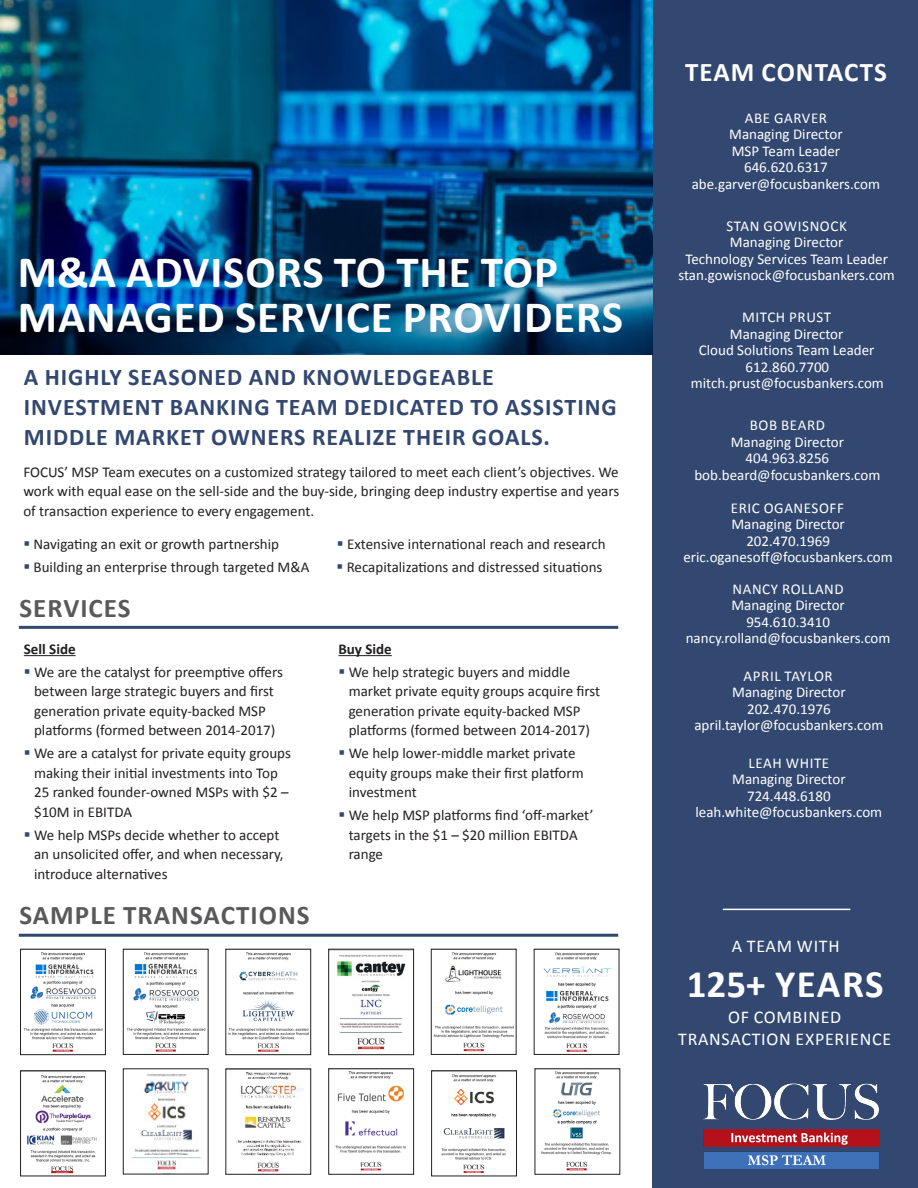
<style>
.page{position:relative;width:918px;height:1188px;background:#fff}
.page>*{position:absolute;margin:0;border:0;box-sizing:border-box;transform-origin:0 0}
.t1{font:700 45px/45px "Calibri";letter-spacing:.02em;color:#fff}
.t2{font:700 39px "Calibri";letter-spacing:.03em;color:#fff}
.t3{font:700 27px "Calibri";letter-spacing:.04em;color:#59595c}
._05_body_text_White{font:700 27px "Calibri";letter-spacing:.035em;color:#fff}
.t4{font:700 24px/30px "Calibri";letter-spacing:.04em;color:#334870}
.t5{font:18px/21.5px "Calibri";letter-spacing:.04em;color:#fff;text-align:center}
.t6{font:15px/19.5px "Calibri";color:#231f20}
._09_Editor_White{font:15px "Calibri";color:#fff}
._09_Editor_White-2{font:15px "Calibri";letter-spacing:.04em;color:#fff}
.t7{font:700 15px "Calibri";color:#231f20}
.s1{color:#334870}
</style>
<div class="page">
<div style="left:652px;top:0;width:266px;height:1188px;background:#334870"></div>
<img style="left:228px;top:952px;width:81px;height:100px">
<div style="left:226px;top:949px;width:85px;height:106px;border:1px solid #231f20"></div>
<img style="left:337px;top:954px;width:69px;height:96px">
<div style="left:329px;top:949px;width:85px;height:106px;border:1px solid #231f20"></div>
<img style="left:126px;top:952px;width:80px;height:100px">
<div style="left:123px;top:949px;width:85px;height:106px;border:1px solid #231f20"></div>
<img style="left:0;top:0;width:652px;height:354px">
<hr style="left:19px;top:626px;width:599px;height:3px;background:#334870">
<hr style="left:24px;top:655px;width:52px;height:1px;background:#231f20">
<hr style="left:19px;top:934px;width:599px;height:3px;background:#334870">
<img style="left:132px;top:1074px;width:70px;height:96px">
<img style="left:27px;top:1075px;width:70px;height:99px">
<div style="left:20px;top:1071px;width:86px;height:105px;border:1px solid #231f20"></div>
<img style="left:433px;top:952px;width:81px;height:100px">
<div style="left:431px;top:949px;width:85px;height:106px;border:1px solid #231f20"></div>
<img style="left:543px;top:952px;width:68px;height:100px">
<div style="left:534px;top:949px;width:85px;height:106px;border:1px solid #231f20"></div>
<img style="left:441px;top:1074px;width:65px;height:99px">
<div style="left:431px;top:1071px;width:86px;height:105px;border:1px solid #231f20"></div>
<img style="left:335px;top:1071px;width:71px;height:100px">
<img style="left:23px;top:952px;width:80px;height:100px">
<div style="left:20px;top:949px;width:86px;height:106px;border:1px solid #231f20"></div>
<img style="left:236px;top:1072px;width:65px;height:100px">
<img style="left:541px;top:1071px;width:71px;height:100px">
<hr style="left:338px;top:655px;width:54px;height:1px;background:#231f20">
<img style="left:703px;top:1083px;width:176px;height:86px">
<hr style="left:723px;top:909px;width:127px;height:1px;background:#fff">
<p class="t1" style="left:18px;top:248px;width:607px">M&amp;A ADVISORS TO THE TOP<br>MANAGED SERVICE PROVIDERS</p>
<p class="t4" style="left:24px;top:362px;width:594px">A HIGHLY SEASONED AND KNOWLEDGEABLE<br>INVESTMENT BANKING TEAM DEDICATED TO ASSISTING<br>MIDDLE MARKET OWNERS REALIZE THEIR GOALS.</p>
<p class="t6" style="left:23px;top:462px;width:597px;text-align:justify">FOCUS’ MSP Team executes on a customized strategy tailored to meet each client’s objectives. We work with equal ease on the sell-side and the buy-side, bringing deep industry expertise and years of transaction experience to every engagement.</p>
<p class="t6" style="left:23px;top:534px;width:257px"><span class="s1">▪</span> Navigating an exit or growth partnership</p>
<p class="t6" style="left:337px;top:534px;width:270px"><span class="s1">▪</span> Extensive international reach and research</p>
<p class="t6" style="left:23px;top:557px;width:288px"><span class="s1">▪</span> Building an enterprise through targeted M&amp;A</p>
<p class="t6" style="left:337px;top:557px;width:267px"><span class="s1">▪</span> Recapitalizations and distressed situations</p>
<p class="t3" style="left:19px;top:589px;width:113px">SERVICES</p>
<p class="t7" style="left:24px;top:638px;width:53px">Sell Side</p>
<p class="t6" style="left:24px;top:662px;width:261px;text-align:center"><span class="s1">▪</span> We are the catalyst for preemptive offers between large strategic buyers and first generation private equity-backed MSP platforms (formed between 2014-2017)</p>
<p class="t6" style="left:34px;top:743px;width:258px;text-indent:-10px"><span class="s1">▪</span> We are a catalyst for private equity groups making their initial investments into Top 25 ranked founder-owned MSPs with $2 – $10M in EBITDA</p>
<p class="t6" style="left:34px;top:825px;width:251px;text-indent:-10px"><span class="s1">▪</span> We help MSPs decide whether to accept an unsolicited offer, and when necessary, introduce alternatives</p>
<p class="t3" style="left:19px;top:896px;width:292px">SAMPLE TRANSACTIONS</p>
<p class="t7" style="left:338px;top:638px;width:55px">Buy Side</p>
<p class="t6" style="left:349px;top:662px;width:253px;text-indent:-10px"><span class="s1">▪</span> We help strategic buyers and middle market private equity groups acquire first generation private equity-backed MSP platforms (formed between 2014-2017)</p>
<p class="t6" style="left:349px;top:743px;width:236px;text-indent:-10px"><span class="s1">▪</span> We help lower-middle market private equity groups make their first platform investment</p>
<p class="t6" style="left:349px;top:805px;width:246px;text-indent:-10px"><span class="s1">▪</span> We help MSP platforms find ‘off-market’ targets in the $1 – $20 million EBITDA range</p>
<p class="_05_body_text_White" style="left:685px;top:53px;width:203px">TEAM CONTACTS</p>
<p class="_09_Editor_White-2" style="left:745px;top:107px;width:84px">ABE GARVER</p>
<p class="_09_Editor_White" style="left:729px;top:124px;width:115px">Managing Director</p>
<p class="_09_Editor_White" style="left:732px;top:140px;width:110px">MSP Team Leader</p>
<p class="_09_Editor_White" style="left:744px;top:157px;width:85px">646.620.6317</p>
<p class="_09_Editor_White" style="left:692px;top:173px;width:190px">abe.garver@focusbankers.com</p>
<p class="_09_Editor_White-2" style="left:726px;top:215px;width:122px">STAN GOWISNOCK</p>
<p class="_09_Editor_White" style="left:730px;top:232px;width:115px">Managing Director</p>
<p class="_09_Editor_White" style="left:685px;top:248px;width:204px">Technology Services Team Leader</p>
<p class="_09_Editor_White" style="left:678px;top:265px;width:218px">stan.gowisnock@focusbankers.com</p>
<p class="_09_Editor_White-2" style="left:742px;top:307px;width:91px">MITCH PRUST</p>
<p class="_09_Editor_White" style="left:730px;top:323px;width:115px">Managing Director</p>
<p class="_09_Editor_White" style="left:699px;top:340px;width:177px">Cloud Solutions Team Leader</p>
<p class="_09_Editor_White" style="left:746px;top:356px;width:85px">612.860.7700</p>
<p class="_09_Editor_White" style="left:691px;top:373px;width:195px">mitch.prust@focusbankers.com</p>
<p class="_09_Editor_White-2" style="left:750px;top:415px;width:77px">BOB BEARD</p>
<p class="_09_Editor_White" style="left:731px;top:431px;width:115px">Managing Director</p>
<p class="_09_Editor_White" style="left:746px;top:448px;width:85px">404.963.8256</p>
<p class="_09_Editor_White" style="left:694px;top:464px;width:188px">bob.beard@focusbankers.com</p>
<p class="_09_Editor_White-2" style="left:731px;top:497px;width:115px">ERIC OGANESOFF</p>
<p class="_09_Editor_White" style="left:731px;top:514px;width:115px">Managing Director</p>
<p class="_09_Editor_White" style="left:746px;top:530px;width:85px">202.470.1969</p>
<p class="_09_Editor_White" style="left:683px;top:547px;width:211px">eric.oganesoff@focusbankers.com</p>
<p class="_09_Editor_White-2" style="left:733px;top:578px;width:113px">NANCY ROLLAND</p>
<p class="_09_Editor_White" style="left:731px;top:595px;width:115px">Managing Director</p>
<p class="_09_Editor_White" style="left:746px;top:611px;width:85px">954.610.3410</p>
<p class="_09_Editor_White" style="left:686px;top:628px;width:206px">nancy.rolland@focusbankers.com</p>
<p class="_09_Editor_White-2" style="left:744px;top:665px;width:90px">APRIL TAYLOR</p>
<p class="_09_Editor_White" style="left:732px;top:682px;width:115px">Managing Director</p>
<p class="_09_Editor_White" style="left:747px;top:698px;width:85px">202.470.1976</p>
<p class="_09_Editor_White" style="left:694px;top:715px;width:190px">april.taylor@focusbankers.com</p>
<p class="_09_Editor_White-2" style="left:749px;top:752px;width:82px">LEAH WHITE</p>
<p class="_09_Editor_White" style="left:732px;top:769px;width:115px">Managing Director</p>
<p class="_09_Editor_White" style="left:747px;top:785px;width:85px">724.448.6180</p>
<p class="_09_Editor_White" style="left:696px;top:802px;width:188px">leah.white@focusbankers.com</p>
<p class="t5" style="left:732px;top:935px;width:109px">A TEAM WITH</p>
<p class="t2" style="left:687px;top:956px;width:198px">125+ YEARS</p>
<p class="t5" style="left:678px;top:1006px;width:214px">OF COMBINED<br>TRANSACTION EXPERIENCE</p>
</div>
